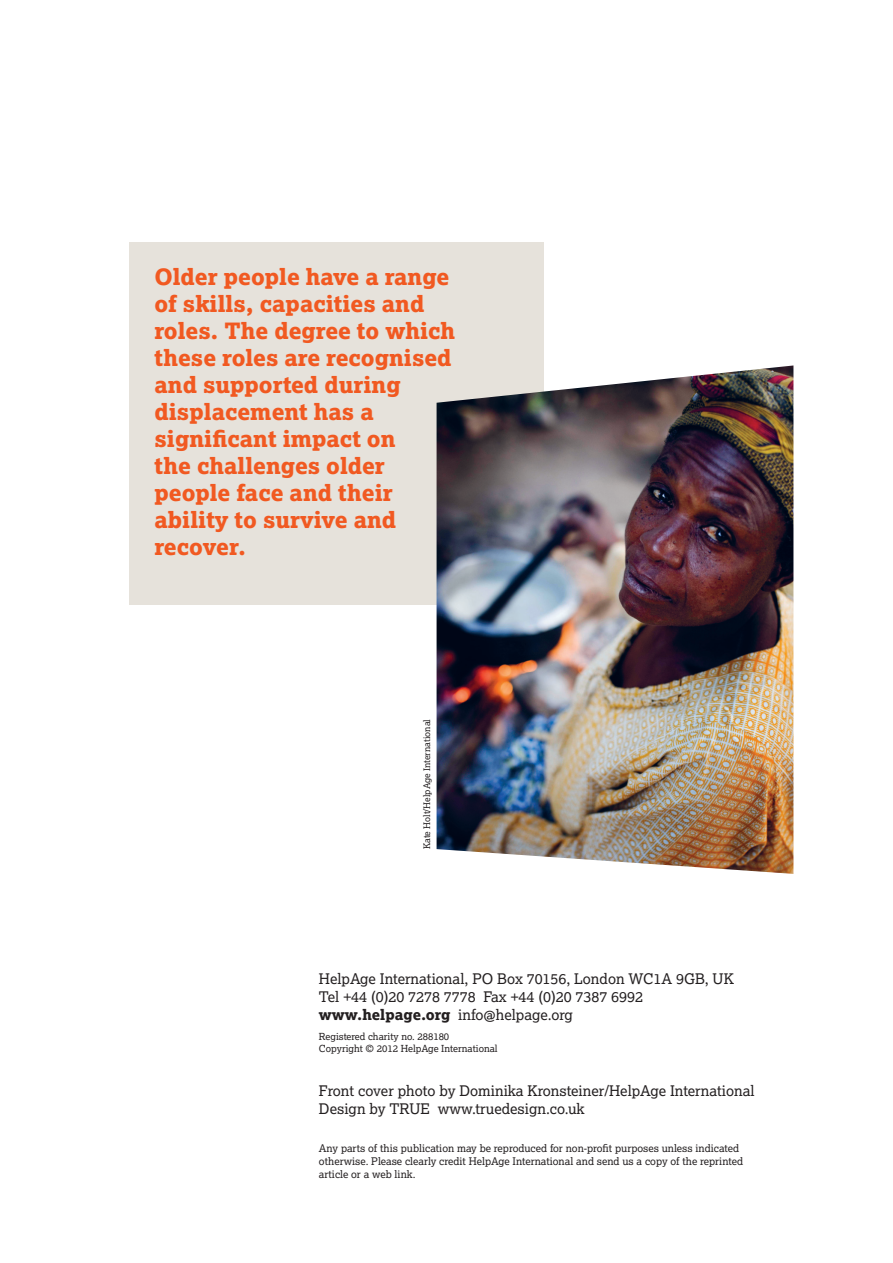
<style>
.page{position:relative;width:893px;height:1263px;background:#fff}
.page>*{position:absolute;margin:0;border:0;box-sizing:border-box;transform-origin:0 0}
.t1{font:22.5px/27px "Lexia X Bold";color:#f15921}
.t2{font:14.7px/18px "Lexia";color:#231f20}
.t3{font:10.5px/12.8px "Lexia";color:#231f20}
.t4{font:9.75px/12px "Lexia";color:#231f20}
.t5{font:9px "Lexia";color:#231f20}
.s1{font-family:"Lexia X Bold"}
</style>
<div class="page">
<div style="left:129px;top:242px;width:415px;height:363px;background:#e6e2db"></div>
<img style="left:437px;top:365px;width:356px;height:509px">
<p class="t1" style="left:154px;top:263px;width:302px">Older people have a range of skills, capacities and roles. The degree to which these roles are recognised and supported during displacement has a significant impact on<br>the challenges older people face and their ability to survive and recover.</p>
<p class="t5" style="left:421px;top:849px;width:132px;rotate:-90deg">Kate Holt/HelpAge International</p>
<p class="t2" style="left:319px;top:969px;width:416px">HelpAge International, PO Box 70156, London WC1A 9GB, UK<br>Tel +44 (0)20 7278 7778 Fax +44 (0)20 7387 6992 <span class="s1">www.helpage.org</span> info@helpage.org</p>
<p class="t4" style="left:319px;top:1031px;width:180px">Registered charity no. 288180<br>Copyright © 2012 HelpAge International</p>
<p class="t2" style="left:319px;top:1081px;width:437px">Front cover photo by Dominika Kronsteiner/HelpAge International<br>Design by TRUE www.truedesign.co.uk</p>
<p class="t3" style="left:319px;top:1142px;width:426px">Any parts of this publication may be reproduced for non-profit purposes unless indicated otherwise. Please clearly credit HelpAge International and send us a copy of the reprinted article or a web link.</p>
</div>
